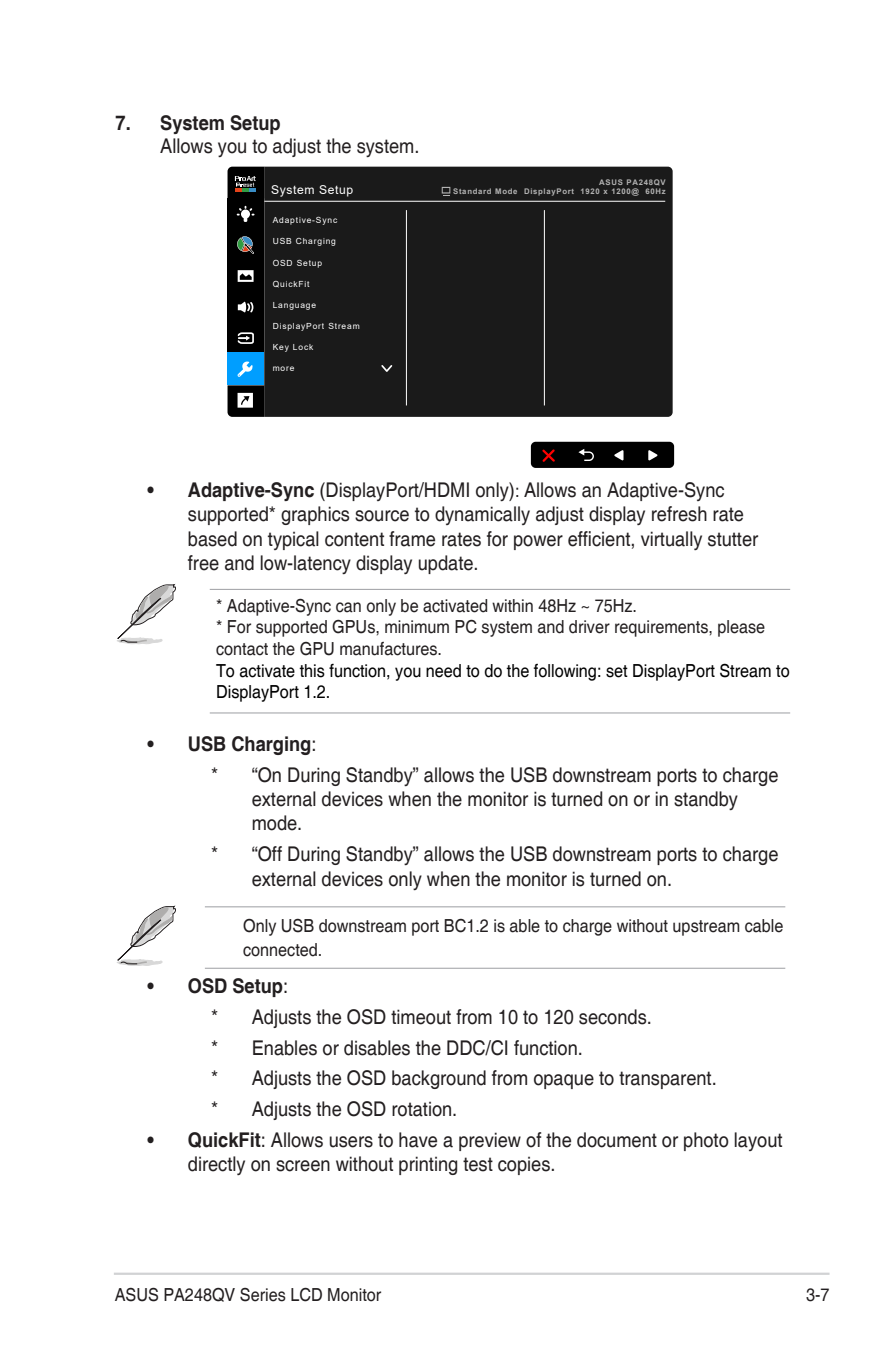
<style>
.page{position:relative;width:893px;height:1346px;background:#fff}
.page>*{position:absolute;margin:0;border:0;box-sizing:border-box;transform-origin:0 0}
.Bulleted_Text{font:20.25px/24.3px "Helvetica";color:#231f20;scale:.9 1}
.List{font:20.25px "Helvetica";color:#231f20;scale:.9 1}
.Bulleted_Text-2{font:700 20.25px "Helvetica";color:#231f20;scale:.9 1}
.List-2{font:700 20.25px "Helvetica";color:#231f20;scale:.9 1}
.Message_List{font:18px/21.6px "Helvetica";color:#231f20;scale:.9 1}
.t1{font:12.15px "Arial";letter-spacing:.05em;color:#fff}
.t2{font:8.55px "Arial";letter-spacing:.1em;color:#fff}
.t3{font:700 7.88px/9px "Arial";letter-spacing:.09em;color:#b3b3b3;text-align:right}
.s1{font-weight:700}
.s2{font-size:18px}
.s3{color:#000}
.s4{font-weight:400}
</style>
<div class="page">
<hr style="left:114px;top:1272px;width:715px;height:3px;background:#d1d2d4">
<hr style="left:205px;top:906px;width:580px;height:1px;background:#a8a9ad">
<hr style="left:205px;top:968px;width:580px;height:1px;background:#a8a9ad">
<div style="left:264px;top:167px;width:409px;height:250px;background:#1a1a1a"></div>
<hr style="left:264px;top:201px;width:401px;height:1px;background:#fff">
<hr style="left:406px;top:210px;width:1px;height:195px;background:#fff">
<hr style="left:544px;top:210px;width:1px;height:195px;background:#fff">
<div style="left:531px;top:442px;width:143px;height:26px;background:#000;border-radius:5px"></div>
<svg style="left:542px;top:449px;width:13px;height:13px"></svg>
<svg style="left:614px;top:450px;width:9px;height:11px"></svg>
<svg style="left:648px;top:450px;width:10px;height:11px"></svg>
<svg style="left:578px;top:449px;width:16px;height:12px"></svg>
<div style="left:228px;top:198px;width:36px;height:31px;background:#000"></div>
<div style="left:228px;top:229px;width:36px;height:31px;background:#000"></div>
<div style="left:228px;top:260px;width:36px;height:33px;background:#000"></div>
<div style="left:228px;top:323px;width:36px;height:29px;background:#000"></div>
<div style="left:228px;top:352px;width:36px;height:33px;background:#009eff"></div>
<div style="left:228px;top:293px;width:36px;height:30px;background:#000"></div>
<svg style="left:237px;top:206px;width:17px;height:16px"></svg>
<svg style="left:238px;top:302px;width:15px;height:11px"></svg>
<svg style="left:238px;top:270px;width:16px;height:12px"></svg>
<svg style="left:237px;top:332px;width:17px;height:12px"></svg>
<svg style="left:237px;top:361px;width:16px;height:16px"></svg>
<svg style="left:228px;top:385px;width:36px;height:32px"></svg>
<svg style="left:228px;top:167px;width:36px;height:31px"></svg>
<svg style="left:237px;top:236px;width:17px;height:18px"></svg>
<svg style="left:442px;top:187px;width:8px;height:7px"></svg>
<svg style="left:443px;top:188px;width:6px;height:8px"></svg>
<svg style="left:380px;top:363px;width:14px;height:11px"></svg>
<hr style="left:210px;top:589px;width:580px;height:1px;background:#a8a9ad">
<hr style="left:210px;top:712px;width:580px;height:1px;background:#a8a9ad">
<svg style="left:117px;top:584px;width:59px;height:61px"></svg>
<svg style="left:116px;top:905px;width:60px;height:61px"></svg>
<p class="List-2" style="left:116px;top:110px;width:185px">7. System Setup</p>
<p class="List" style="left:160px;top:134px;width:290px">Allows you to adjust the system.</p>
<p class="t1" style="left:271px;top:181px;width:84px">System Setup</p>
<p class="t2" style="left:273px;top:214px;width:66px">Adaptive-Sync</p>
<p class="t2" style="left:273px;top:236px;width:65px">USB Charging</p>
<p class="t2" style="left:273px;top:257px;width:51px">OSD Setup</p>
<p class="t2" style="left:273px;top:278px;width:38px">QuickFit</p>
<p class="t2" style="left:273px;top:299px;width:45px">Language</p>
<p class="t2" style="left:273px;top:320px;width:89px">DisplayPort Stream</p>
<p class="t2" style="left:273px;top:341px;width:42px">Key Lock</p>
<p class="t2" style="left:273px;top:362px;width:23px">more</p>
<p class="t3" style="left:453px;top:178px;width:214px">ASUS PA248QV<br>Standard Mode DisplayPort 1920 x 1200@ 60Hz</p>
<p class="Bulleted_Text" style="left:188px;top:478px;width:635px;text-indent:-40px"><span class="s1">• Adaptive-Sync</span> (DisplayPort/HDMI only)<span class="s2">:</span> Allows an Adaptive-Sync supported* graphics source to dynamically adjust display refresh rate based on typical content frame rates for power efficient, virtually stutter free and low-latency display update.</p>
<p class="Message_List" style="left:216px;top:595px;width:639px">* Adaptive-Sync can only be activated within 48Hz ~ 75Hz.<br>* For supported GPUs, minimum PC system and driver requirements, please contact the GPU manufactures.<br><span class="s3">To activate this function, you need to do the following: set DisplayPort Stream to DisplayPort 1.2.</span></p>
<p class="Bulleted_Text-2" style="left:147px;top:732px;width:189px">• USB Charging<span class="s4">:</span></p>
<p class="Bulleted_Text" style="left:252px;top:763px;width:587px;text-indent:-40px">* “On During Standby” allows the USB downstream ports to charge external devices when the monitor is turned on or in standby mode.</p>
<p class="Bulleted_Text" style="left:252px;top:843px;width:587px;text-indent:-40px">* “Off During Standby” allows the USB downstream ports to charge external devices only when the monitor is turned on.</p>
<p class="Message_List" style="left:243px;top:914px;width:602px;line-height:24.3px">Only USB downstream port BC1.2 is able to charge without upstream cable connected.</p>
<p class="Bulleted_Text-2" style="left:147px;top:973px;width:158px">• OSD Setup<span class="s4">:</span></p>
<p class="Bulleted_Text" style="left:211px;top:1005px;width:491px">* Adjusts the OSD timeout from 10 to 120 seconds.</p>
<p class="Bulleted_Text" style="left:211px;top:1036px;width:415px">* Enables or disables the DDC/CI function.</p>
<p class="Bulleted_Text" style="left:211px;top:1067px;width:563px">* Adjusts the OSD background from opaque to transparent.</p>
<p class="Bulleted_Text" style="left:211px;top:1097px;width:275px">* Adjusts the OSD rotation.</p>
<p class="Bulleted_Text" style="left:188px;top:1128px;width:662px;text-indent:-40px"><span class="s1">• QuickFit</span>: Allows users to have a preview of the document or photo layout directly on screen without printing test copies.</p>
<p class="Message_List" style="left:115px;top:1284px;width:298px">ASUS PA248QV Series LCD Monitor</p>
<p class="Message_List" style="left:806px;top:1284px;width:28px">3-7</p>
</div>
